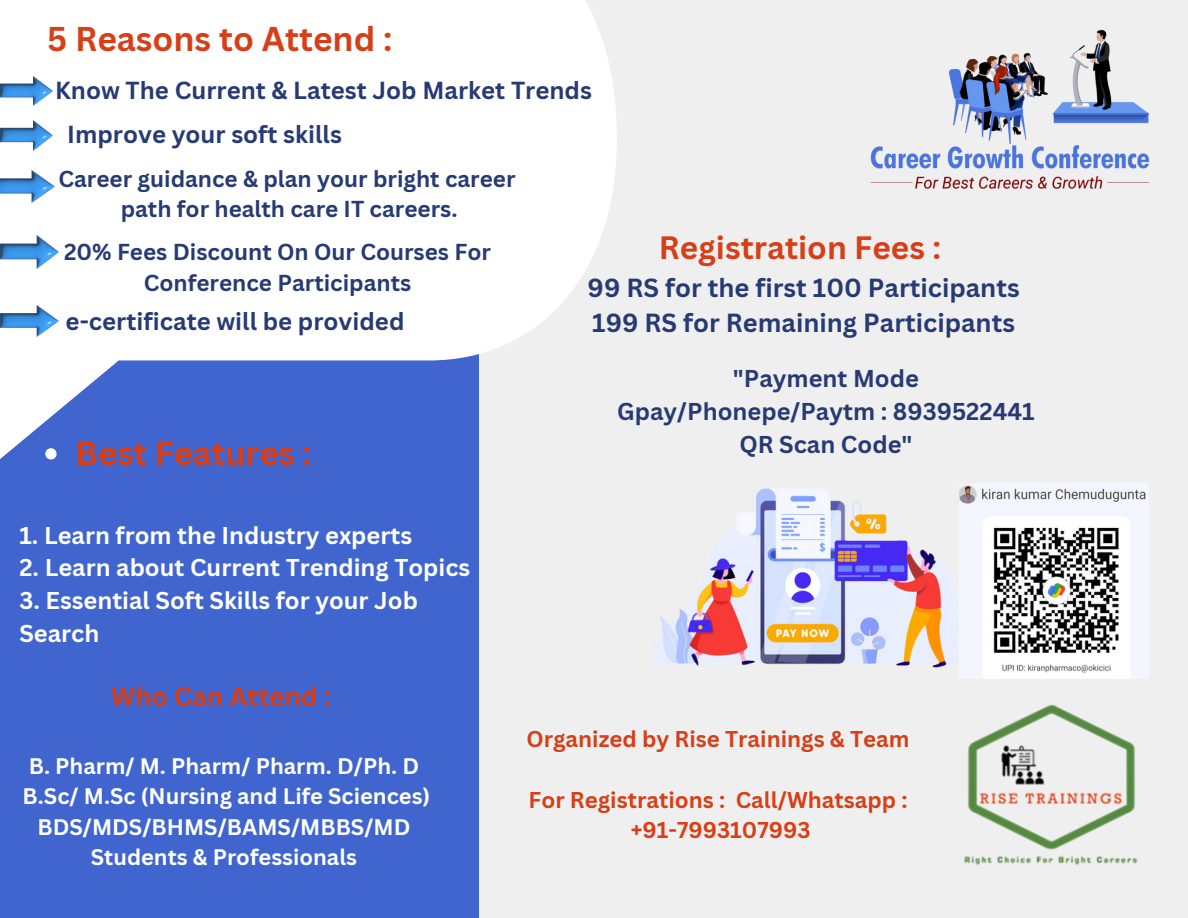
<style>
.page{position:relative;width:1188px;height:918px;background:#efefef}
.page>*{position:absolute;margin:0;border:0;box-sizing:border-box;transform-origin:0 0}
.t1{font:700 33.45px "Canva Sans";color:#d63f17}
.t2{font:700 32.7px "Canva Sans";color:#d63f17}
.t3{font:700 31.5px "Canva Sans";color:#d63f17}
.t4{font:700 25.95px "Canva Sans";color:#d63f17}
.t5{font:700 25.5px "Canva Sans";color:#263a74}
.t6{font:700 24px "Canva Sans";color:#263a74}
.t7{font:700 23.7px "Canva Sans";color:#fff}
.t8{font:700 23.7px "Canva Sans";color:#263a74}
.t9{font:700 22.5px/30.3px "Canva Sans";color:#263a74;text-align:center}
.t10{font:700 22.2px "Canva Sans";color:#d63f17}
.t11{font:700 21.9px "Canva Sans";color:#fff}
</style>
<div class="page">
<div style="left:0;top:0;width:478px;height:918px;background:#4065cf"></div>
<img style="left:652px;top:483px;width:321px;height:196px">
<img style="left:959px;top:484px;width:189px;height:194px">
<img style="left:870px;top:29px;width:280px;height:160px">
<div style="left:0;top:0;width:617px;height:360px;background:#fff"></div>
<img style="left:964px;top:704px;width:174px;height:161px">
<img style="left:0;top:76px;width:53px;height:30px">
<img style="left:0;top:121px;width:53px;height:29px">
<img style="left:0;top:170px;width:55px;height:33px">
<img style="left:0;top:235px;width:58px;height:33px">
<img style="left:0;top:305px;width:59px;height:32px">
<svg style="left:45px;top:448px;width:12px;height:11px"></svg>
<p class="t1" style="left:47px;top:15px;width:347px">5 Reasons to Attend :</p>
<p class="t6" style="left:55px;top:73px;width:538px">Know The Current &amp; Latest Job Market Trends</p>
<p class="t6" style="left:67px;top:118px;width:276px">Improve your soft skills</p>
<p class="t9" style="left:58px;top:163px;width:459px">Career guidance &amp; plan your bright career</p>
<p class="t9" style="left:121px;top:194px;width:338px">path for health care IT careers.</p>
<p class="t9" style="left:64px;top:236px;width:428px">20% Fees Discount On Our Courses For<br>Conference Participants</p>
<p class="t6" style="left:66px;top:304px;width:340px">e-certificate will be provided</p>
<p class="t3" style="left:659px;top:225px;width:284px">Registration Fees :</p>
<p class="t5" style="left:588px;top:270px;width:434px">99 RS for the first 100 Participants</p>
<p class="t5" style="left:592px;top:305px;width:424px">199 RS for Remaining Participants</p>
<p class="t8" style="left:733px;top:362px;width:187px">"Payment Mode</p>
<p class="t8" style="left:617px;top:395px;width:419px">Gpay/Phonepe/Paytm : 8939522441</p>
<p class="t8" style="left:739px;top:428px;width:175px">QR Scan Code"</p>
<p class="t2" style="left:75px;top:430px;width:238px">Best Features :</p>
<p class="t7" style="left:19px;top:519px;width:394px">1. Learn from the Industry experts</p>
<p class="t7" style="left:19px;top:551px;width:452px">2. Learn about Current Trending Topics</p>
<p class="t7" style="left:19px;top:584px;width:400px">3. Essential Soft Skills for your Job</p>
<p class="t7" style="left:19px;top:616px;width:81px">Search</p>
<p class="t4" style="left:111px;top:679px;width:222px">Who Can Attend :</p>
<p class="t11" style="left:29px;top:751px;width:392px">B. Pharm/ M. Pharm/ Pharm. D/Ph. D</p>
<p class="t11" style="left:23px;top:781px;width:409px">B.Sc/ M.Sc (Nursing and Life Sciences)</p>
<p class="t11" style="left:37px;top:811px;width:375px">BDS/MDS/BHMS/BAMS/MBBS/MD</p>
<p class="t11" style="left:91px;top:842px;width:268px">Students &amp; Professionals</p>
<p class="t10" style="left:527px;top:724px;width:385px">Organized by Rise Trainings &amp; Team</p>
<p class="t10" style="left:529px;top:784px;width:380px">For Registrations : Call/Whatsapp :</p>
<p class="t10" style="left:631px;top:815px;width:181px">+91-7993107993</p>
</div>
